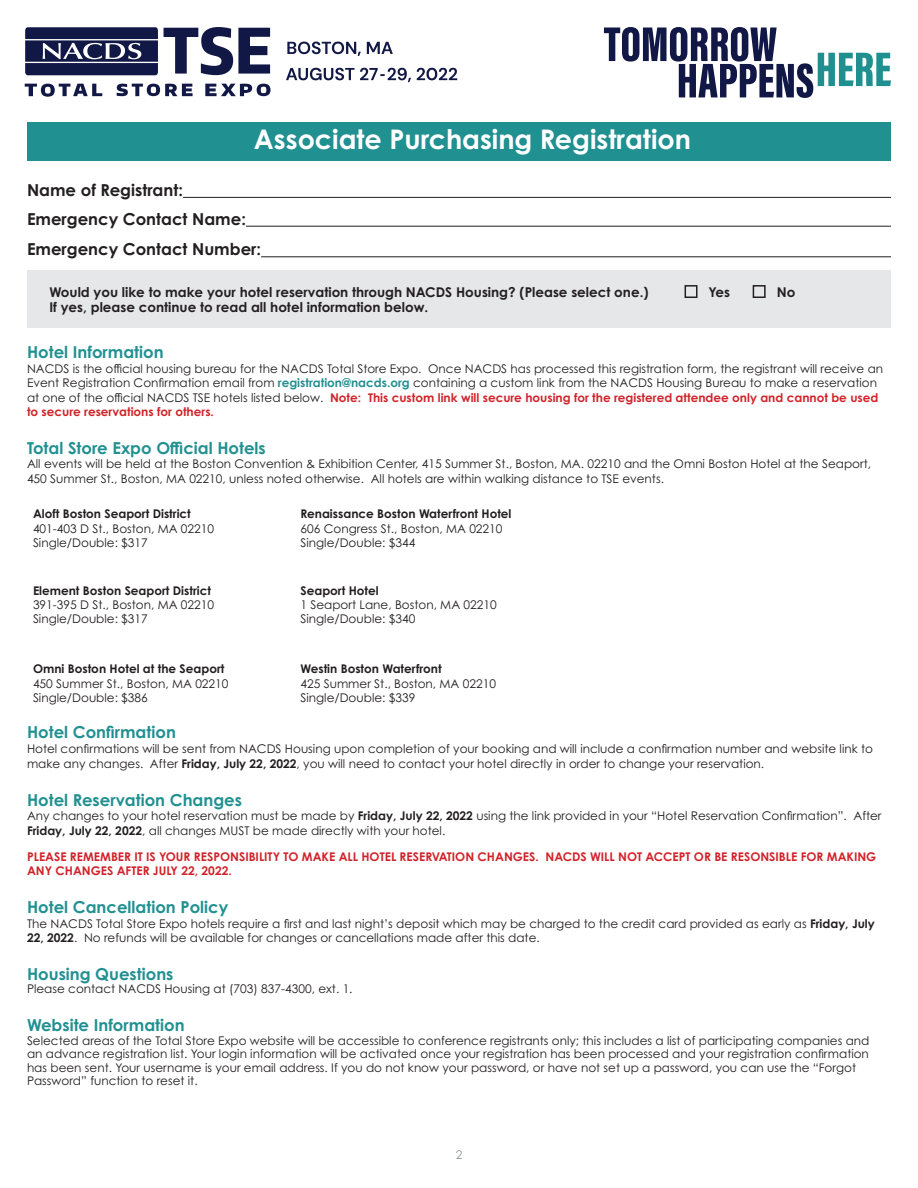
<style>
.page{position:relative;width:918px;height:1188px;background:#fff}
.page>*{position:absolute;margin:0;border:0;box-sizing:border-box;transform-origin:0 0}
.t1{font:700 27px "Century Gothic Pro";color:#fff}
.t2{font:700 16.5px "Century Gothic Pro";color:#219091}
.t3{font:700 16.5px "Century Gothic Pro";color:#231f20}
.t4{font:700 13.5px "Century Gothic Pro";color:#231f20}
.t5{font:12px/14.4px "Century Gothic Pro";color:#231f20}
.t6{font:700 12px "Century Gothic Pro";color:#231f20}
.t7{font:700 12px/14.4px "Century Gothic Pro";color:#d1232a}
.t8{font:12px "Century Gothic Pro";color:#939598}
.s1{font-weight:700;color:#219091}
.s2{font-weight:700;color:#d1232a}
.s3{font-weight:700}
</style>
<div class="page">
<div style="left:27px;top:122px;width:864px;height:39px;background:#219091"></div>
<svg style="left:286px;top:42px;width:171px;height:40px"></svg>
<svg style="left:25px;top:27px;width:246px;height:70px"></svg>
<svg style="left:604px;top:27px;width:287px;height:71px"></svg>
<hr style="left:183px;top:197px;width:708px;height:1px;background:#231f20">
<hr style="left:246px;top:226px;width:645px;height:1px;background:#231f20">
<hr style="left:261px;top:256px;width:630px;height:1px;background:#231f20">
<div style="left:27px;top:270px;width:864px;height:58px;background:#e6e7e9"></div>
<h1 class="t1" style="left:254px;top:123px;width:439px">Associate Purchasing Registration</h1>
<p class="t3" style="left:27px;top:179px;width:158px">Name of Registrant:</p>
<p class="t3" style="left:27px;top:208px;width:220px">Emergency Contact Name:</p>
<p class="t3" style="left:27px;top:239px;width:236px">Emergency Contact Number:</p>
<p class="t4" style="left:50px;top:284px;width:601px">Would you like to make your hotel reservation through NACDS Housing? (Please select one.)</p>
<p class="t4" style="left:685px;top:284px;width:47px">■ Yes</p>
<p class="t4" style="left:753px;top:284px;width:44px">■ No</p>
<p class="t4" style="left:49px;top:299px;width:380px">If yes, please continue to read all hotel information below.</p>
<p class="t2" style="left:27px;top:342px;width:138px">Hotel Information</p>
<p class="t5" style="left:27px;top:361px;width:858px">NACDS is the official housing bureau for the NACDS Total Store Expo. Once NACDS has processed this registration form, the registrant will receive an Event Registration Confirmation email from <span class="s1">registration@nacds.org</span> containing a custom link from the NACDS Housing Bureau to make a reservation at one of the official NACDS TSE hotels listed below. <span class="s2">Note: This custom link will secure housing for the registered attendee only and cannot be used to secure reservations for others.</span></p>
<p class="t2" style="left:27px;top:437px;width:240px">Total Store Expo Official Hotels</p>
<p class="t5" style="left:27px;top:456px;width:846px">All events will be held at the Boston Convention &amp; Exhibition Center, 415 Summer St., Boston, MA. 02210 and the Omni Boston Hotel at the Seaport,<br>450 Summer St., Boston, MA 02210, unless noted otherwise. All hotels are within walking distance to TSE events.</p>
<p class="t6" style="left:33px;top:507px;width:159px">Aloft Boston Seaport District</p>
<p class="t5" style="left:33px;top:521px;width:183px">401-403 D St., Boston, MA 02210</p>
<p class="t5" style="left:33px;top:536px;width:116px">Single/Double: $317</p>
<p class="t6" style="left:301px;top:507px;width:213px">Renaissance Boston Waterfront Hotel</p>
<p class="t5" style="left:301px;top:521px;width:204px">606 Congress St., Boston, MA 02210</p>
<p class="t5" style="left:301px;top:536px;width:116px">Single/Double: $344</p>
<p class="t6" style="left:33px;top:583px;width:180px">Element Boston Seaport District</p>
<p class="t5" style="left:33px;top:597px;width:183px">391-395 D St., Boston, MA 02210</p>
<p class="t5" style="left:33px;top:612px;width:116px">Single/Double: $317</p>
<p class="t6" style="left:33px;top:661px;width:193px">Omni Boston Hotel at the Seaport</p>
<p class="t5" style="left:33px;top:676px;width:197px">450 Summer St., Boston, MA 02210</p>
<p class="t5" style="left:33px;top:690px;width:116px">Single/Double: $386</p>
<p class="t6" style="left:301px;top:583px;width:80px">Seaport Hotel</p>
<p class="t5" style="left:301px;top:597px;width:198px">1 Seaport Lane, Boston, MA 02210</p>
<p class="t5" style="left:301px;top:612px;width:116px">Single/Double: $340</p>
<p class="t6" style="left:301px;top:661px;width:143px">Westin Boston Waterfront</p>
<p class="t5" style="left:301px;top:676px;width:197px">425 Summer St., Boston, MA 02210</p>
<p class="t5" style="left:301px;top:690px;width:116px">Single/Double: $339</p>
<p class="t2" style="left:27px;top:722px;width:150px">Hotel Confirmation</p>
<p class="t5" style="left:27px;top:741px;width:848px;line-height:15.3px">Hotel confirmations will be sent from NACDS Housing upon completion of your booking and will include a confirmation number and website link to make any changes. After <span class="s3">Friday, July 22, 2022</span>, you will need to contact your hotel directly in order to change your reservation.</p>
<p class="t2" style="left:27px;top:789px;width:217px">Hotel Reservation Changes</p>
<p class="t5" style="left:27px;top:809px;width:856px">Any changes to your hotel reservation must be made by <span class="s3">Friday, July 22, 2022</span> using the link provided in your “Hotel Reservation Confirmation”. After<br><span class="s3">Friday, July 22, 2022</span>, all changes MUST be made directly with your hotel.</p>
<p class="t7" style="left:27px;top:849px;width:851px">PLEASE REMEMBER IT IS YOUR RESPONSIBILITY TO MAKE ALL HOTEL RESERVATION CHANGES. NACDS WILL NOT ACCEPT OR BE RESONSIBLE FOR MAKING<br>ANY CHANGES AFTER JULY 22, 2022.</p>
<p class="t2" style="left:27px;top:897px;width:203px">Hotel Cancellation Policy</p>
<p class="t5" style="left:27px;top:916px;width:849px">The NACDS Total Store Expo hotels require a first and last night’s deposit which may be charged to the credit card provided as early as <span class="s3">Friday, July<br>22, 2022</span>. No refunds will be available for changes or cancellations made after this date.</p>
<p class="t2" style="left:27px;top:963px;width:148px">Housing Questions</p>
<p class="t5" style="left:27px;top:982px;width:327px">Please contact NACDS Housing at (703) 837-4300, ext. 1.</p>
<p class="t2" style="left:27px;top:1015px;width:159px">Website Information</p>
<p class="t5" style="left:27px;top:1033px;width:844px;line-height:13.5px">Selected areas of the Total Store Expo website will be accessible to conference registrants only; this includes a list of participating companies and an advance registration list. Your login information will be activated once your registration has been processed and your registration confirmation has been sent. Your username is your email address. If you do not know your password, or have not set up a password, you can use the “Forgot Password” function to reset it.</p>
<p class="t8" style="left:456px;top:1148px;width:8px">2</p>
</div>
